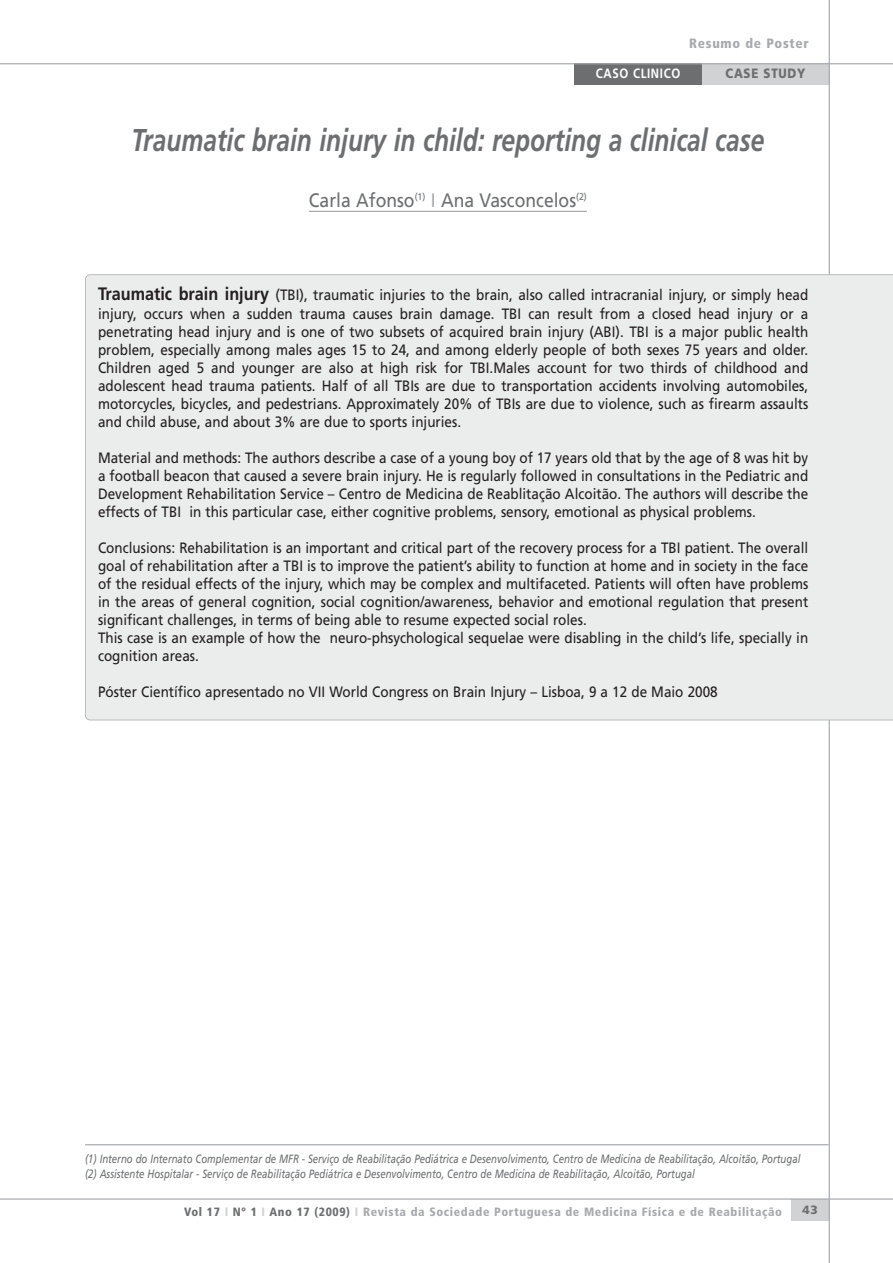
<style>
.page{position:relative;width:893px;height:1263px;background:#fff}
.page>*{position:absolute;margin:0;border:0;box-sizing:border-box;transform-origin:0 0}
.t1{font:italic 700 31.5px "Frutiger";color:#6c6e70;scale:.78 1}
.t2{font:19.5px "Frutiger";color:#6c6e70;scale:.9 1}
.t3{font:15px/18px "Frutiger";color:#231f20;scale:.9 1}
.t4{font:900 condensed 13.5px "Frutiger";letter-spacing:.05em;color:#a7a9ac}
.t5{font:700 13.5px "Frutiger";letter-spacing:.055em;color:#fff;scale:.85 1}
.t6{font:900 13.5px "Frutiger";letter-spacing:.06em;color:#6c6e70;scale:.85 1}
.t7{font:italic 12px/15px "Frutiger";color:#6c6e70;scale:.8 1}
.t8{font:900 condensed 12px "Frutiger";letter-spacing:.05em;color:#a7a9ac}
.t9{font:900 12px "Frutiger";color:#6c6e70}
.s1{color:#a7a9ac}
.s2{font-weight:700;font-size:18px}
.s3{color:#6c6e70}
.s4{color:#d1d2d4}
</style>
<div class="page">
<div style="left:702px;top:64px;width:127px;height:21px;background:#d1d2d4"></div>
<div style="left:574px;top:64px;width:128px;height:21px;background:#6c6e70"></div>
<div style="left:791px;top:1199px;width:38px;height:21px;background:#d1d2d4"></div>
<hr style="left:829px;top:0;width:1px;height:1263px;background:#a7a9ac">
<hr style="left:0;top:1198px;width:893px;height:2px;background:#a7a9ac">
<hr style="left:0;top:63px;width:893px;height:1px;background:#a7a9ac">
<hr style="left:85px;top:1144px;width:743px;height:1px;background:#a7a9ac">
<hr style="left:309px;top:211px;width:278px;height:1px;background:#a7a9ac">
<div style="left:85px;top:274px;width:808px;height:446px;background:#ebecec"></div>
<p class="t4" style="left:689px;top:38px;width:121px">Resumo de Poster</p>
<p class="t5" style="left:596px;top:68px;width:101px">CASO CLINICO</p>
<p class="t6" style="left:726px;top:68px;width:95px">CASE STUDY</p>
<h1 class="t1" style="left:131px;top:128px;width:813px">Traumatic brain injury in child: reporting a clinical case</h1>
<h2 class="t2" style="left:309px;top:192px;width:310px">Carla Afonso<sup>(1)</sup> <span class="s1">I</span> Ana Vasconcelos<sup>(2)</sup></h2>
<p class="t3" style="left:98px;top:286px;width:791px;line-height:19.4px"><span class="s2">Traumatic brain injury</span> (TBI), traumatic injuries to the brain, also called intracranial injury, or simply head injury, occurs when a sudden trauma causes brain damage. TBI can result from a closed head injury or a</p>
<p class="t3" style="left:98px;top:324px;width:791px;text-align:justify">penetrating head injury and is one of two subsets of acquired brain injury (ABI). TBI is a major public health problem, especially among males ages 15 to 24, and among elderly people of both sexes 75 years and older.<br>Children aged 5 and younger are also at high risk for TBI.Males account for two thirds of childhood and adolescent head trauma patients. Half of all TBIs are due to transportation accidents involving automobiles, motorcycles, bicycles, and pedestrians. Approximately 20% of TBIs are due to violence, such as firearm assaults and child abuse, and about 3% are due to sports injuries.</p>
<p class="t3" style="left:98px;top:450px;width:791px;text-align:justify">Material and methods: The authors describe a case of a young boy of 17 years old that by the age of 8 was hit by a football beacon that caused a severe brain injury. He is regularly followed in consultations in the Pediatric and Development Rehabilitation Service – Centro de Medicina de Reablitação Alcoitão. The authors will describe the effects of TBI in this particular case, either cognitive problems, sensory, emotional as physical problems.</p>
<p class="t3" style="left:98px;top:540px;width:791px">Conclusions: Rehabilitation is an important and critical part of the recovery process for a TBI patient. The overall goal of rehabilitation after a TBI is to improve the patient’s ability to function at home and in society in the face of the residual effects of the injury, which may be complex and multifaceted. Patients will often have problems in the areas of general cognition, social cognition/awareness, behavior and emotional regulation that present significant challenges, in terms of being able to resume expected social roles.<br>This case is an example of how the neuro-phsychological sequelae were disabling in the child’s life, specially in cognition areas.</p>
<p class="t3" style="left:98px;top:684px;width:690px">Póster Científico apresentado no VII World Congress on Brain Injury – Lisboa, 9 a 12 de Maio 2008</p>
<p class="t7" style="left:85px;top:1152px;width:895px">(1) Interno do Internato Complementar de MFR - Serviço de Reabilitação Pediátrica e Desenvolvimento, Centro de Medicina de Reabilitação, Alcoitão, Portugal (2) Assistente Hospitalar - Serviço de Reabilitação Pediátrica e Desenvolvimento, Centro de Medicina de Reabilitação, Alcoitão, Portugal</p>
<p class="t8" style="left:184px;top:1207px;width:599px"><span class="s3">Vol 17</span> <span class="s4">I</span> <span class="s3">Nº 1</span> <span class="s4">I</span> <span class="s3">Ano 17 (2009)</span> <span class="s4">I</span> Revista da Sociedade Portuguesa de Medicina Física e de Reabilitação</p>
<p class="t9" style="left:802px;top:1205px;width:17px">43</p>
</div>
